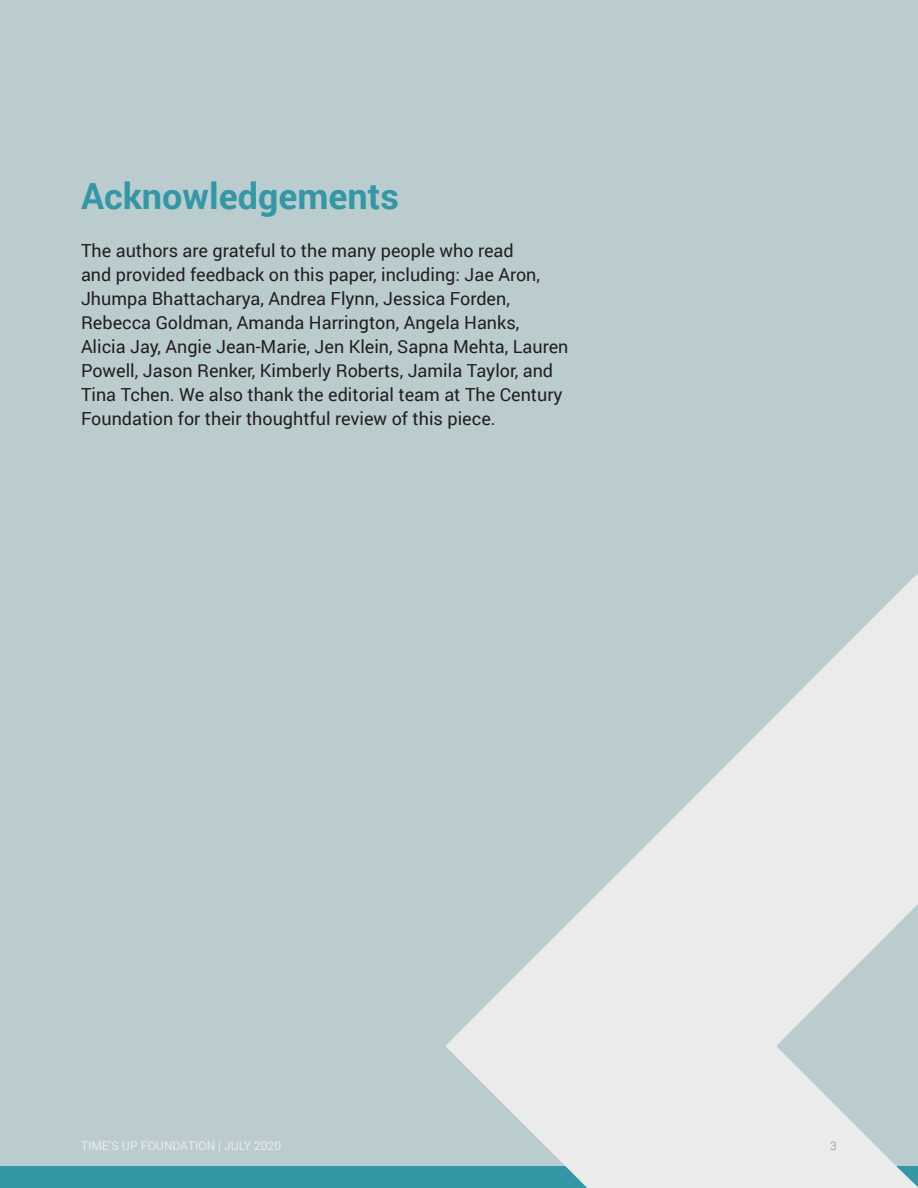
<style>
.page{position:relative;width:918px;height:1188px;background:#bbcccf}
.page>*{position:absolute;margin:0;border:0;box-sizing:border-box;transform-origin:0 0}
.t1{font:700 36px "Roboto";color:#3397a5}
.t2{font:18px/24px "Roboto";color:#231f20}
.t3{font:12px "Roboto";color:#ebebeb}
.t4{font:12px "Roboto";color:#a7a8aa}
</style>
<div class="page">
<div style="left:0;top:1166px;width:918px;height:22px;background:#3397a5"></div>
<svg style="left:446px;top:574px;width:472px;height:614px;fill:#ebebeb"></svg>
<p class="t1" style="left:81px;top:171px;width:320px">Acknowledgements</p>
<p class="t2" style="left:81px;top:238px;width:489px">The authors are grateful to the many people who read<br>and provided feedback on this paper, including: Jae Aron, Jhumpa Bhattacharya, Andrea Flynn, Jessica Forden, Rebecca Goldman, Amanda Harrington, Angela Hanks, Alicia Jay, Angie Jean-Marie, Jen Klein, Sapna Mehta, Lauren Powell, Jason Renker, Kimberly Roberts, Jamila Taylor, and Tina Tchen. We also thank the editorial team at The Century Foundation for their thoughtful review of this piece.</p>
<p class="t3" style="left:81px;top:1137px;width:202px">TIME’S UP FOUNDATION | JULY 2020</p>
<p class="t4" style="left:830px;top:1137px;width:8px">3</p>
</div>
